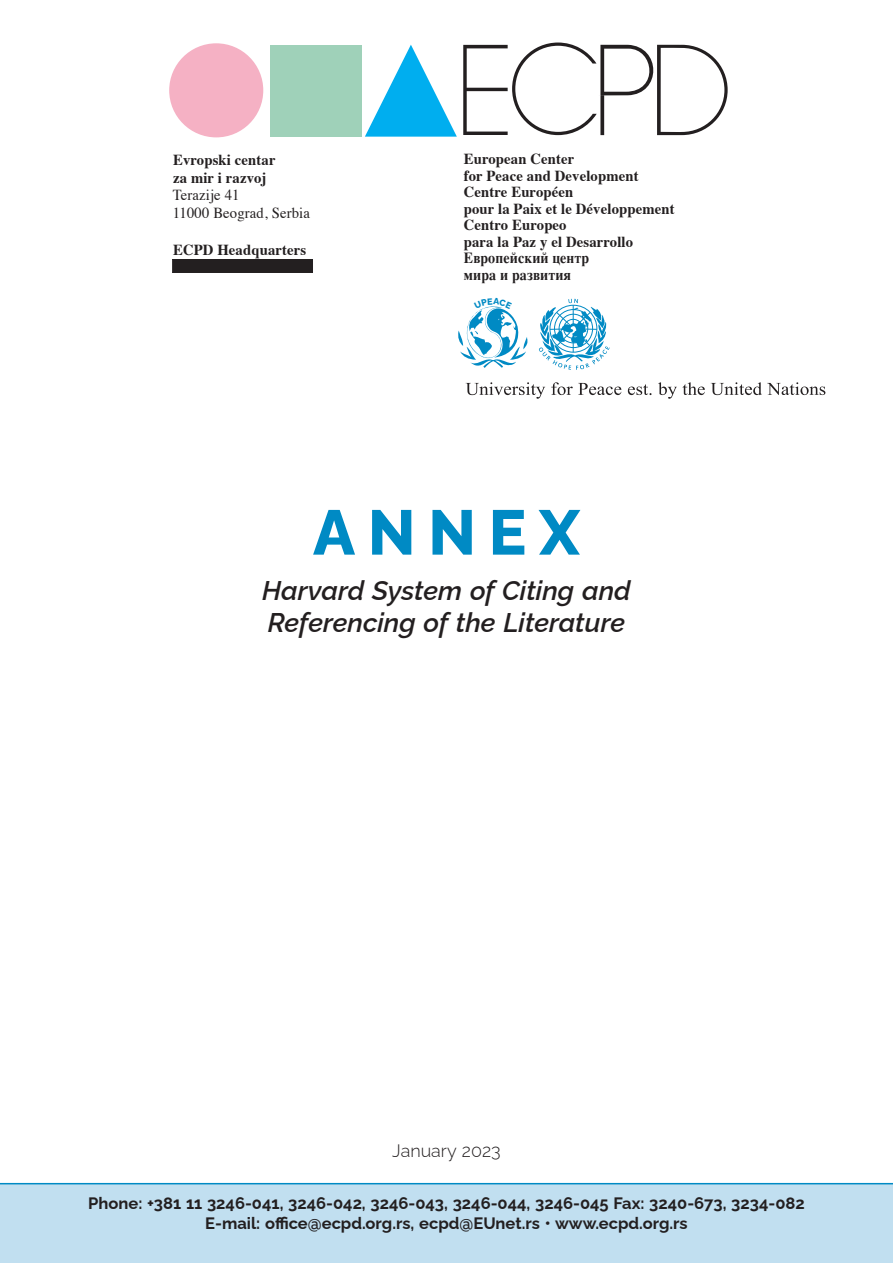
<style>
.page{position:relative;width:893px;height:1263px;background:#fff}
.page>*{position:absolute;margin:0;border:0;box-sizing:border-box;transform-origin:0 0}
.t1{font:800 63px "Raleway";letter-spacing:.2em;color:#008ac4}
.t2{font:italic 600 27px/32.4px "Raleway";color:#231f20}
.t3{font:300 18px "Raleway";color:#231f20}
.t4{font:700 16.5px/19.8px "Raleway";color:#231f20;text-align:center}
.t5{font:700 15.3px/16.5px "Times";letter-spacing:.01em;color:#231f20;scale:.96 1}
.t6{font:15.3px/18px "Times";letter-spacing:.01em;color:#231f20;scale:.96 1}
</style>
<div class="page">
<div style="left:0;top:1184px;width:893px;height:79px;background:#c1dff0"></div>
<hr style="left:0;top:1183px;width:893px;height:1px;background:#008ac4">
<svg style="left:463px;top:43px;width:265px;height:92px"></svg>
<div style="left:173px;top:259px;width:139px;height:13px;background:#231f20"></div>
<div style="left:172px;top:259px;width:141px;height:14px;border:1px solid #231f20"></div>
<div style="left:270px;top:45px;width:91px;height:92px;background:#9fd1b9"></div>
<svg style="left:365px;top:45px;width:92px;height:92px"></svg>
<div style="left:169px;top:43px;width:94px;height:94px;background:#f5b1c4;border-radius:50%"></div>
<svg style="left:539px;top:299px;width:71px;height:71px"></svg>
<svg style="left:466px;top:382px;width:359px;height:17px"></svg>
<svg style="left:458px;top:306px;width:69px;height:62px"></svg>
<p class="t5" style="left:173px;top:149px;width:108px;line-height:18px">Evropski centar za mir i razvoj</p>
<p class="t6" style="left:173px;top:185px;width:144px">Terazije 41<br>11000 Beograd, Serbia</p>
<p class="t5" style="left:173px;top:240px;width:140px">ECPD Headquarters</p>
<p class="t5" style="left:464px;top:149px;width:221px">European Center<br>for Peace and Development<br>Centre Européen<br>pour la Paix et le Développement<br>Centro Europeo<br>para la Paz y el Desarrollo<br>Европейский центр<br>мира и развития</p>
<h1 class="t1" style="left:313px;top:482px;width:268px">ANNEX</h1>
<h2 class="t2" style="left:262px;top:571px;width:370px">Harvard System of Citing and<br>Referencing of the Literature</h2>
<p class="t3" style="left:392px;top:1136px;width:110px">January 2023</p>
<p class="t4" style="left:88px;top:1192px;width:718px">Phone: +381 11 3246-041, 3246-042, 3246-043, 3246-044, 3246-045 Fax: 3240-673, 3234-082<br>E-mail: office@ecpd.org.rs, ecpd@EUnet.rs • www.ecpd.org.rs</p>
</div>
